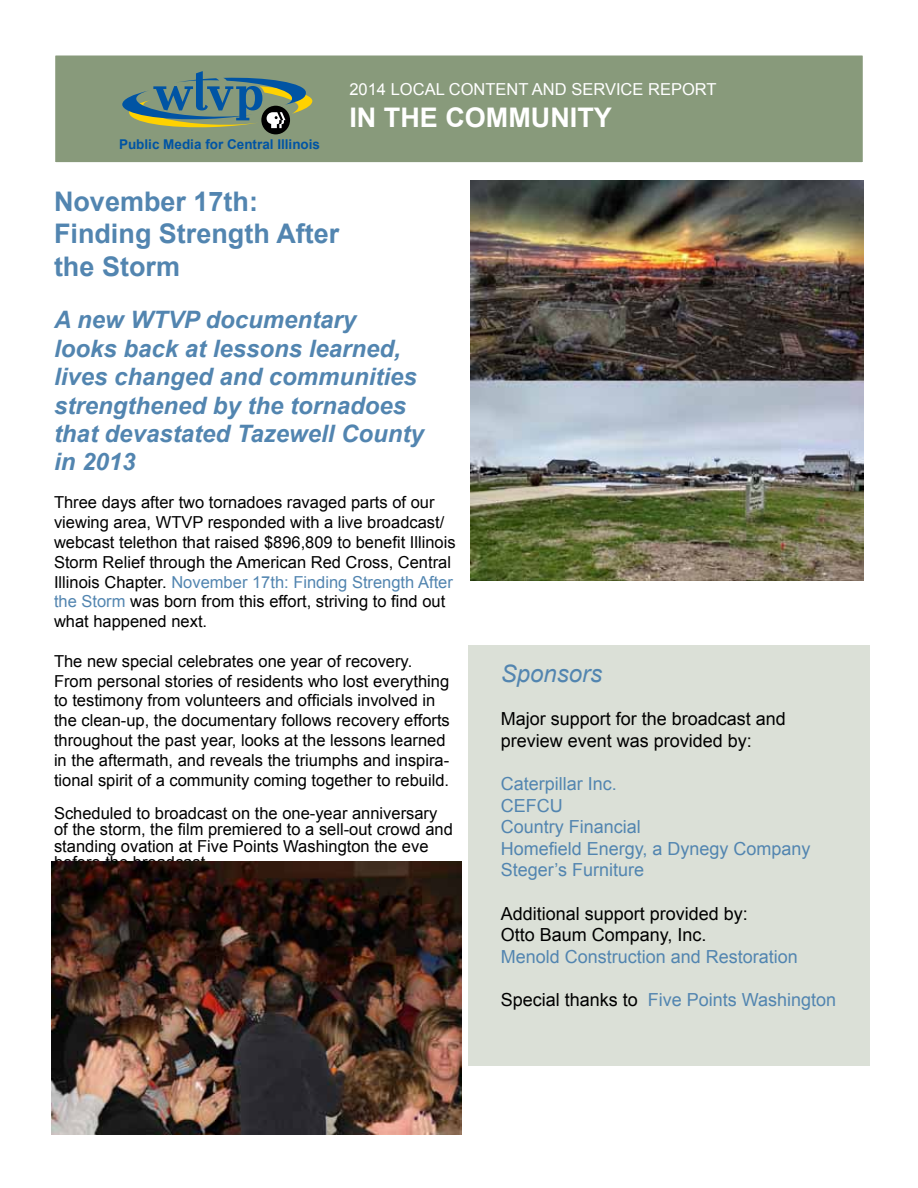
<style>
.page{position:relative;width:918px;height:1188px;background:#fff}
.page>*{position:absolute;margin:0;border:0;box-sizing:border-box;transform-origin:0 0}
.t1{font:700 27px/32.4px "Arial";color:#5285b0}
.t2{font:700 27px "Arial";color:#fff}
.t3{font:italic 700 24px/28.5px "Arial";color:#5285b0}
.t4{font:italic 24px "Arial";color:#5285b0}
.t5{font:18px/21.6px "Arial";color:#5285b0}
.t6{font:18px/21.6px "Arial";color:#000}
.t7{font:16.5px/19.8px "Arial";color:#000}
.t8{font:16.5px "Arial";color:#fff}
.t9{font:700 13.5px "Arial";color:#0054a4}
.s1{color:#5285b0}
.s2{color:#000}
</style>
<div class="page">
<div style="left:54px;top:54px;width:810px;height:110px;background:#889a7b;border:2px solid #fff"></div>
<div style="left:261px;top:106px;width:29px;height:28px;background:#000;border-radius:50%"></div>
<svg style="left:122px;top:71px;width:191px;height:58px"></svg>
<div style="left:468px;top:645px;width:401px;height:421px;background:#dbe0d7"></div>
<img style="left:471px;top:180px;width:393px;height:401px">
<img style="left:51px;top:861px;width:411px;height:274px">
<p class="t9" style="left:119px;top:135px;width:203px">Public Media for Central Illinois</p>
<p class="t8" style="left:349px;top:78px;width:369px">2014 LOCAL CONTENT AND SERVICE REPORT</p>
<h1 class="t2" style="left:349px;top:99px;width:264px">IN THE COMMUNITY</h1>
<h1 class="t1" style="left:54px;top:186px;width:287px">November 17th:<br>Finding Strength After the Storm</h1>
<h2 class="t3" style="left:54px;top:306px;width:371px">A new WTVP documentary looks back at lessons learned, lives changed and communities strengthened by the tornadoes that devastated Tazewell County in 2013</h2>
<p class="t7" style="left:54px;top:493px;width:403px">Three days after two tornadoes ravaged parts of our viewing area, WTVP responded with a live broadcast/ webcast telethon that raised $896,809 to benefit Illinois Storm Relief through the American Red Cross, Central Illinois Chapter. <span class="s1">November 17th: Finding Strength After the Storm</span> was born from this effort, striving to find out what happened next.</p>
<p class="t7" style="left:54px;top:651px;width:397px">The new special celebrates one year of recovery.<br>From personal stories of residents who lost everything to testimony from volunteers and officials involved in the clean-up, the documentary follows recovery efforts throughout the past year, looks at the lessons learned in the aftermath, and reveals the triumphs and inspira&shy;tional spirit of a community coming together to rebuild.</p>
<p class="t7" style="left:54px;top:805px;width:400px;line-height:16.5px">Scheduled to broadcast on the one-year anniversary of the storm, the film premiered to a sell-out crowd and standing ovation at Five Points Washington the eve before the broadcast.</p>
<h2 class="t4" style="left:501px;top:658px;width:103px">Sponsors</h2>
<p class="t6" style="left:501px;top:708px;width:287px">Major support for the broadcast and preview event was provided by:</p>
<p class="t5" style="left:501px;top:773px;width:311px">Caterpillar Inc.<br>CEFCU<br>Country Financial<br>Homefield Energy, a Dynegy Company<br>Steger’s Furniture</p>
<p class="t6" style="left:501px;top:903px;width:249px">Additional support provided by:<br>Otto Baum Company, Inc.</p>
<p class="t5" style="left:501px;top:946px;width:299px">Menold Construction and Restoration</p>
<p class="t5" style="left:501px;top:989px;width:337px"><span class="s2">Special thanks to</span> Five Points Washington</p>
</div>
